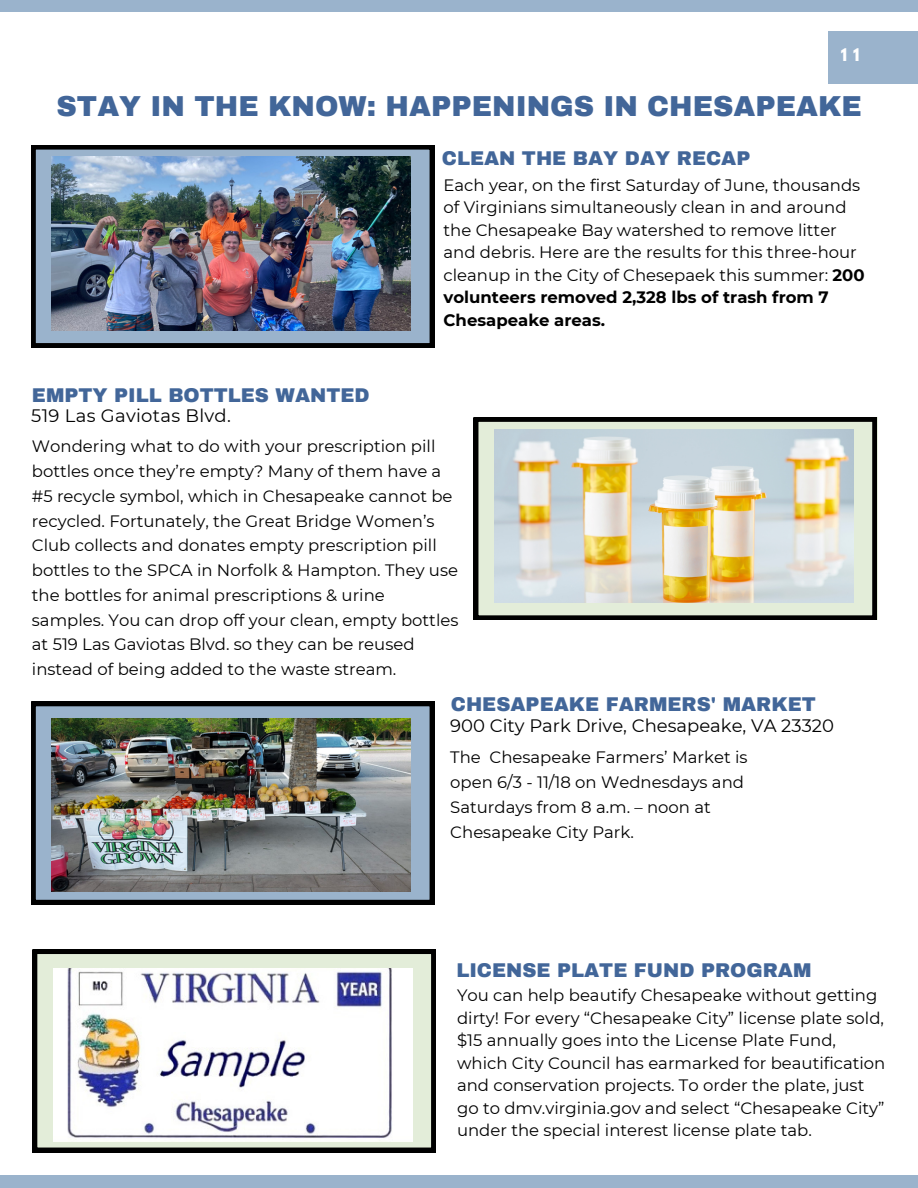
<style>
.page{position:relative;width:918px;height:1188px;background:#fff}
.page>*{position:absolute;margin:0;border:0;box-sizing:border-box;transform-origin:0 0}
.t1{font:900 28.2px "Archivo";color:#426699}
.t2{font:900 19.5px "Archivo";color:#426699}
.t3{font:18px "Montserrat";color:#000}
.t4{font:16.5px/24.8px "Montserrat";color:#000}
.t5{font:700 15.45px "League Spartan";color:#fff}
.s1{font-weight:700}
</style>
<div class="page">
<div style="left:0;top:0;width:918px;height:12px;background:#9ab3cc"></div>
<div style="left:0;top:1175px;width:918px;height:13px;background:#9ab3cc"></div>
<svg style="left:474px;top:417px;width:403px;height:203px;background:#9fa699"></svg>
<img style="left:494px;top:429px;width:359px;height:173px">
<svg style="left:31px;top:702px;width:403px;height:202px;background:#708393"></svg>
<img style="left:52px;top:719px;width:359px;height:173px">
<svg style="left:31px;top:145px;width:403px;height:203px;background:#678"></svg>
<img style="left:52px;top:157px;width:359px;height:173px">
<svg style="left:33px;top:950px;width:403px;height:202px;background:#a8afa1"></svg>
<img style="left:53px;top:968px;width:359px;height:173px">
<div style="left:828px;top:32px;width:90px;height:52px;background:#9ab3cc"></div>
<p class="t5" style="left:841px;top:47px;width:20px">1 1</p>
<p class="t1" style="left:57px;top:92px;width:807px">STAY IN THE KNOW: HAPPENINGS IN CHESAPEAKE</p>
<p class="t2" style="left:442px;top:148px;width:310px">CLEAN THE BAY DAY RECAP</p>
<p class="t4" style="left:444px;top:174px;width:423px;line-height:22.5px">Each year, on the first Saturday of June, thousands of Virginians simultaneously clean in and around the Chesapeake Bay watershed to remove litter and debris. Here are the results for this three-hour cleanup in the City of Chesepaek this summer: <span class="s1">200 volunteers removed 2,328 lbs of trash from 7<br>Chesapeake areas.</span></p>
<p class="t2" style="left:32px;top:385px;width:339px">EMPTY PILL BOTTLES WANTED</p>
<p class="t4" style="left:32px;top:434px;width:428px">Wondering what to do with your prescription pill bottles once they’re empty? Many of them have a #5 recycle symbol, which in Chesapeake cannot be recycled. Fortunately, the Great Bridge Women’s Club collects and donates empty prescription pill bottles to the SPCA in Norfolk &amp; Hampton. They use the bottles for animal prescriptions &amp; urine samples. You can drop off your clean, empty bottles at 519 Las Gaviotas Blvd. so they can be reused instead of being added to the waste stream.</p>
<p class="t3" style="left:31px;top:404px;width:201px">519 Las Gaviotas Blvd.</p>
<p class="t2" style="left:451px;top:694px;width:366px">CHESAPEAKE FARMERS' MARKET</p>
<p class="t4" style="left:450px;top:745px;width:299px">The Chesapeake Farmers’ Market is open 6/3 - 11/18 on Wednesdays and<br>Saturdays from 8 a.m. – noon at<br>Chesapeake City Park.</p>
<p class="t3" style="left:450px;top:714px;width:385px">900 City Park Drive, Chesapeake, VA 23320</p>
<p class="t2" style="left:456px;top:960px;width:357px">LICENSE PLATE FUND PROGRAM</p>
<p class="t4" style="left:457px;top:984px;width:430px;line-height:22.5px">You can help beautify Chesapeake without getting dirty! For every “Chesapeake City” license plate sold, $15 annually goes into the License Plate Fund, which City Council has earmarked for beautification and conservation projects. To order the plate, just go to dmv.virginia.gov and select “Chesapeake City” under the special interest license plate tab.</p>
</div>
